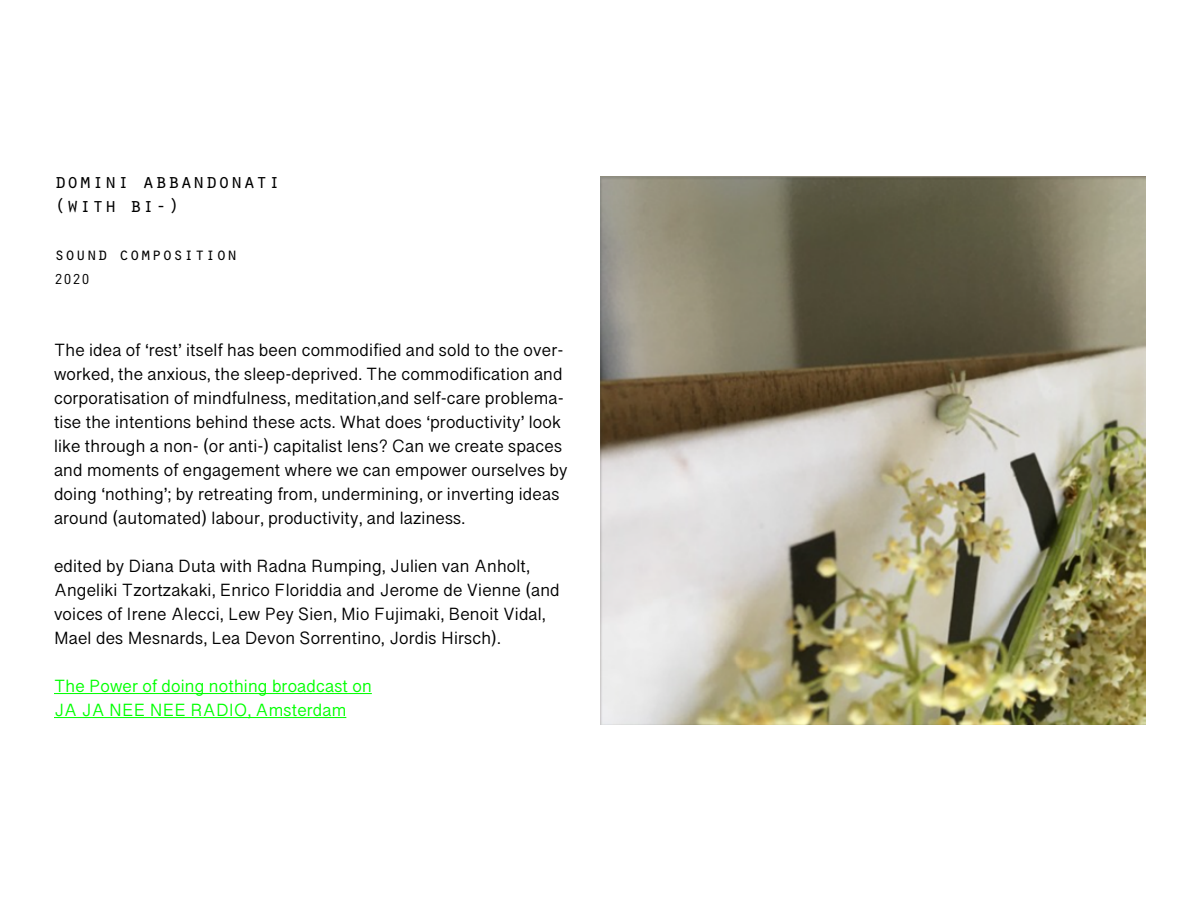
<style>
.page{position:relative;width:1200px;height:900px;background:#fff}
.page>*{position:absolute;margin:0;border:0;box-sizing:border-box;transform-origin:0 0}
.t1{font:21px/24px "Orator Std";color:#000}
.t2{font:18px/24px "Bangla Sangam MN";letter-spacing:.01em;color:#000}
.t3{font:18px/24px "Bangla Sangam MN";letter-spacing:.01em;color:#0f0}
.t4{font:18px "Orator Std";color:#000}
.t5{font:15px "Orator Std";color:#000}
</style>
<div class="page">
<img style="left:600px;top:176px;width:546px;height:548px">
<hr style="left:54px;top:693px;width:318px;height:1px;background:#0f0">
<hr style="left:54px;top:717px;width:292px;height:1px;background:#0f0">
<p class="t1" style="left:54px;top:168px;width:228px">domini abbandonati (with bi-)</p>
<p class="t4" style="left:54px;top:241px;width:185px">sound composition</p>
<p class="t5" style="left:54px;top:268px;width:37px">2020</p>
<p class="t2" style="left:54px;top:340px;width:515px">The idea of ‘rest’ itself has been commodified and sold to the over&shy;worked, the anxious, the sleep-deprived. The commodification and corporatisation of mindfulness, meditation,and self-care problema&shy;tise the intentions behind these acts. What does ‘productivity’ look like through a non- (or anti-) capitalist lens? Can we create spaces and moments of engagement where we can empower ourselves by doing ‘nothing’; by retreating from, undermining, or inverting ideas around (automated) labour, productivity, and laziness.</p>
<p class="t2" style="left:54px;top:556px;width:507px">edited by Diana Duta with Radna Rumping, Julien van Anholt, Angeliki Tzortzakaki, Enrico Floriddia and Jerome de Vienne (and voices of Irene Alecci, Lew Pey Sien, Mio Fujimaki, Benoit Vidal, Mael des Mesnards, Lea Devon Sorrentino, Jordis Hirsch).</p>
<p class="t3" style="left:54px;top:676px;width:319px">The Power of doing nothing broadcast on<br>JA JA NEE NEE RADIO, Amsterdam</p>
</div>
